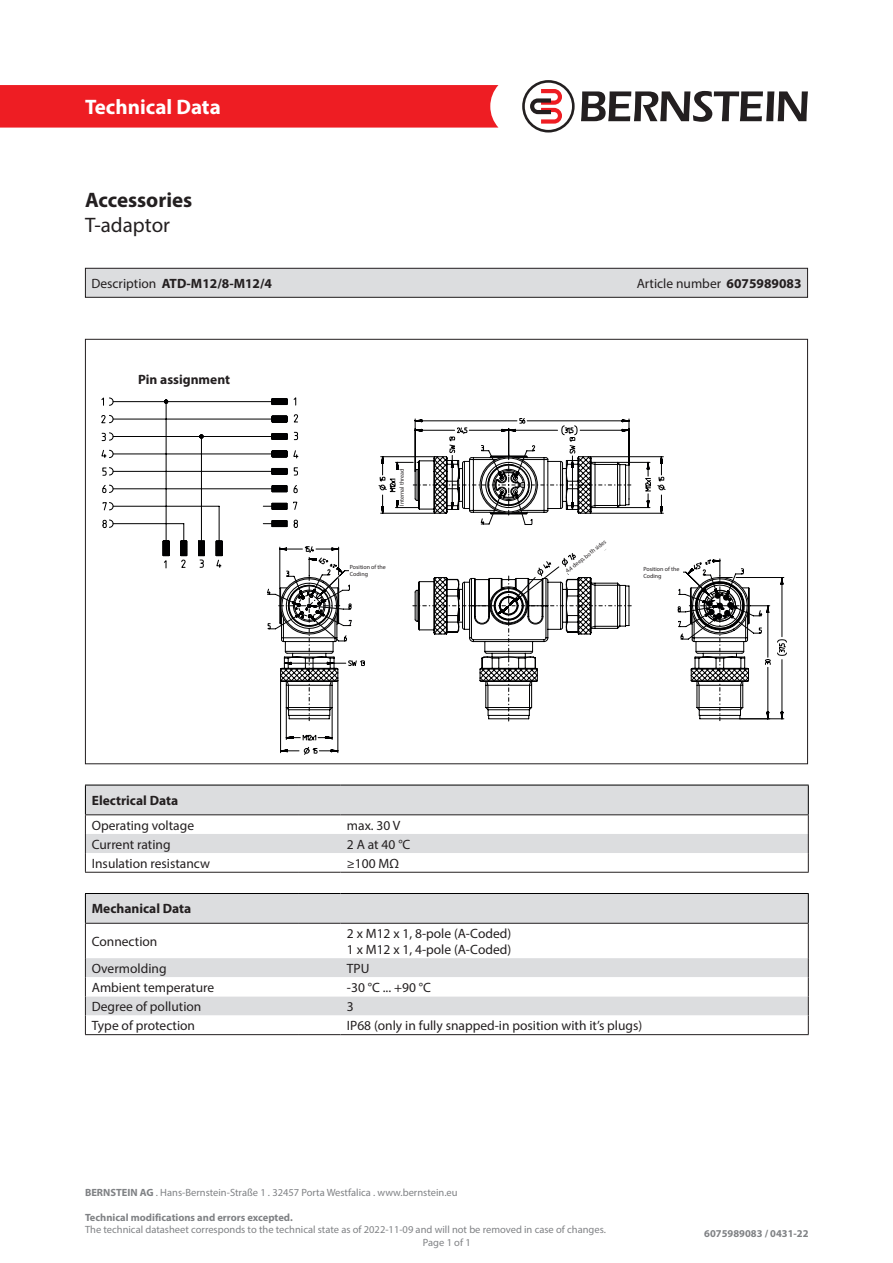
<style>
.page{position:relative;width:893px;height:1263px;background:#fff}
.page>*{position:absolute;margin:0;border:0;box-sizing:border-box;transform-origin:0 0}
.t1{font:700 21px "Myriad Pro";color:#fff}
.t2{font:700 21px "Myriad Pro";color:#231f20}
.t3{font:21px "Myriad Pro";color:#231f20}
.t4{font:13.5px "Myriad Pro";color:#231f20}
.t5{font:700 13.5px "Myriad Pro";color:#231f20}
.t6{font:10.5px/12.6px "Myriad Pro";color:#808285}
.t7{font:700 10.5px "Myriad Pro";color:#808285}
.t8{font:6px "Myriad Pro";color:#231f20}
.s1{font-weight:400}
.s2{font-weight:700}
</style>
<div class="page">
<div style="left:0;top:85px;width:498px;height:43px;background:#ee1d23"></div>
<svg style="left:581px;top:91px;width:227px;height:31px"></svg>
<svg style="left:522px;top:80px;width:53px;height:53px"></svg>
<svg style="left:280px;top:477px;width:503px;height:275px"></svg>
<div style="left:85px;top:268px;width:722px;height:29px;background:#dcdddf"></div>
<div style="left:85px;top:268px;width:723px;height:30px;border:1px solid #231f20"></div>
<hr style="left:85px;top:872px;width:213px;height:1px;background:#231f20">
<hr style="left:298px;top:872px;width:43px;height:1px;background:#231f20">
<hr style="left:341px;top:872px;width:468px;height:1px;background:#231f20">
<svg style="left:85px;top:785px;width:724px;height:87px"></svg>
<div style="left:86px;top:894px;width:722px;height:29px;background:#dcdddf"></div>
<svg style="left:86px;top:924px;width:722px;height:110px"></svg>
<hr style="left:85px;top:924px;width:1px;height:34px;background:#231f20">
<hr style="left:808px;top:924px;width:1px;height:34px;background:#231f20">
<svg style="left:85px;top:958px;width:1px;height:76px"></svg>
<svg style="left:808px;top:958px;width:1px;height:76px"></svg>
<hr style="left:85px;top:893px;width:213px;height:1px;background:#000">
<svg style="left:85px;top:894px;width:1px;height:29px"></svg>
<hr style="left:298px;top:893px;width:43px;height:1px;background:#000">
<hr style="left:341px;top:893px;width:468px;height:1px;background:#000">
<svg style="left:808px;top:894px;width:1px;height:29px"></svg>
<hr style="left:85px;top:923px;width:213px;height:1px;background:#231f20">
<hr style="left:298px;top:923px;width:43px;height:1px;background:#231f20">
<hr style="left:341px;top:923px;width:468px;height:1px;background:#231f20">
<hr style="left:85px;top:1034px;width:213px;height:1px;background:#231f20">
<hr style="left:298px;top:1034px;width:43px;height:1px;background:#231f20">
<hr style="left:341px;top:1034px;width:468px;height:1px;background:#231f20">
<div style="left:643px;top:566px;width:39px;height:16px;background:#fff"></div>
<svg style="left:102px;top:398px;width:562px;height:256px"></svg>
<h1 class="t1" style="left:85px;top:93px;width:137px">Technical Data</h1>
<p class="t2" style="left:85px;top:186px;width:109px">Accessories</p>
<p class="t3" style="left:85px;top:212px;width:87px">T-adaptor</p>
<p class="t5" style="left:91px;top:274px;width:182px"><span class="s1">Description</span> ATD-M12/8-M12/4</p>
<p class="t4" style="left:637px;top:275px;width:166px">Article number <span class="s2">6075989083</span></p>
<p class="t5" style="left:138px;top:371px;width:93px">Pin assignment</p>
<p class="t8" style="left:398px;top:506px;width:39px;rotate:-90deg">Internal thread</p>
<p class="t8" style="left:350px;top:563px;width:38px">Position of the</p>
<p class="t8" style="left:350px;top:570px;width:20px">Coding</p>
<p class="t8" style="left:564px;top:569px;width:51px;rotate:-38deg">4,4 deep, both sides</p>
<p class="t8" style="left:643px;top:565px;width:38px">Position of the</p>
<p class="t8" style="left:643px;top:572px;width:20px">Coding</p>
<p class="t5" style="left:92px;top:792px;width:88px">Electrical Data</p>
<p class="t4" style="left:92px;top:817px;width:104px">Operating voltage</p>
<p class="t4" style="left:347px;top:817px;width:55px">max. 30 V</p>
<p class="t4" style="left:92px;top:836px;width:80px">Current rating</p>
<p class="t4" style="left:347px;top:836px;width:65px">2 A at 40 °C</p>
<p class="t4" style="left:92px;top:855px;width:120px">Insulation resistancw</p>
<p class="t4" style="left:347px;top:855px;width:54px">≥100 MΩ</p>
<p class="t5" style="left:92px;top:900px;width:101px">Mechanical Data</p>
<p class="t4" style="left:92px;top:933px;width:67px">Connection</p>
<p class="t4" style="left:347px;top:925px;width:166px">2 x M12 x 1, 8-pole (A-Coded)</p>
<p class="t4" style="left:347px;top:941px;width:166px">1 x M12 x 1, 4-pole (A-Coded)</p>
<p class="t4" style="left:92px;top:960px;width:76px">Overmolding</p>
<p class="t4" style="left:347px;top:960px;width:24px">TPU</p>
<p class="t4" style="left:92px;top:979px;width:124px">Ambient temperature</p>
<p class="t4" style="left:347px;top:979px;width:85px">-30 °C ... +90 °C</p>
<p class="t4" style="left:92px;top:998px;width:111px">Degree of pollution</p>
<p class="t4" style="left:347px;top:998px;width:8px">3</p>
<p class="t4" style="left:92px;top:1017px;width:105px">Type of protection</p>
<p class="t4" style="left:347px;top:1017px;width:297px">IP68 (only in fully snapped-in position with it’s plugs)</p>
<p class="t6" style="left:85px;top:1185px;width:374px"><span class="s2">BERNSTEIN AG</span> . Hans-Bernstein-Straße 1 . 32457 Porta Westfalica . www.bernstein.eu</p>
<p class="t7" style="left:85px;top:1210px;width:209px">Technical modifications and errors excepted.</p>
<p class="t6" style="left:423px;top:1223px;width:184px;text-indent:-338px">The technical datasheet corresponds to the technical state as of 2022-11-09 and will not be removed in case of changes.<br>Page 1 of 1</p>
<p class="t7" style="left:704px;top:1227px;width:106px">6075989083 / 0431-22</p>
</div>
